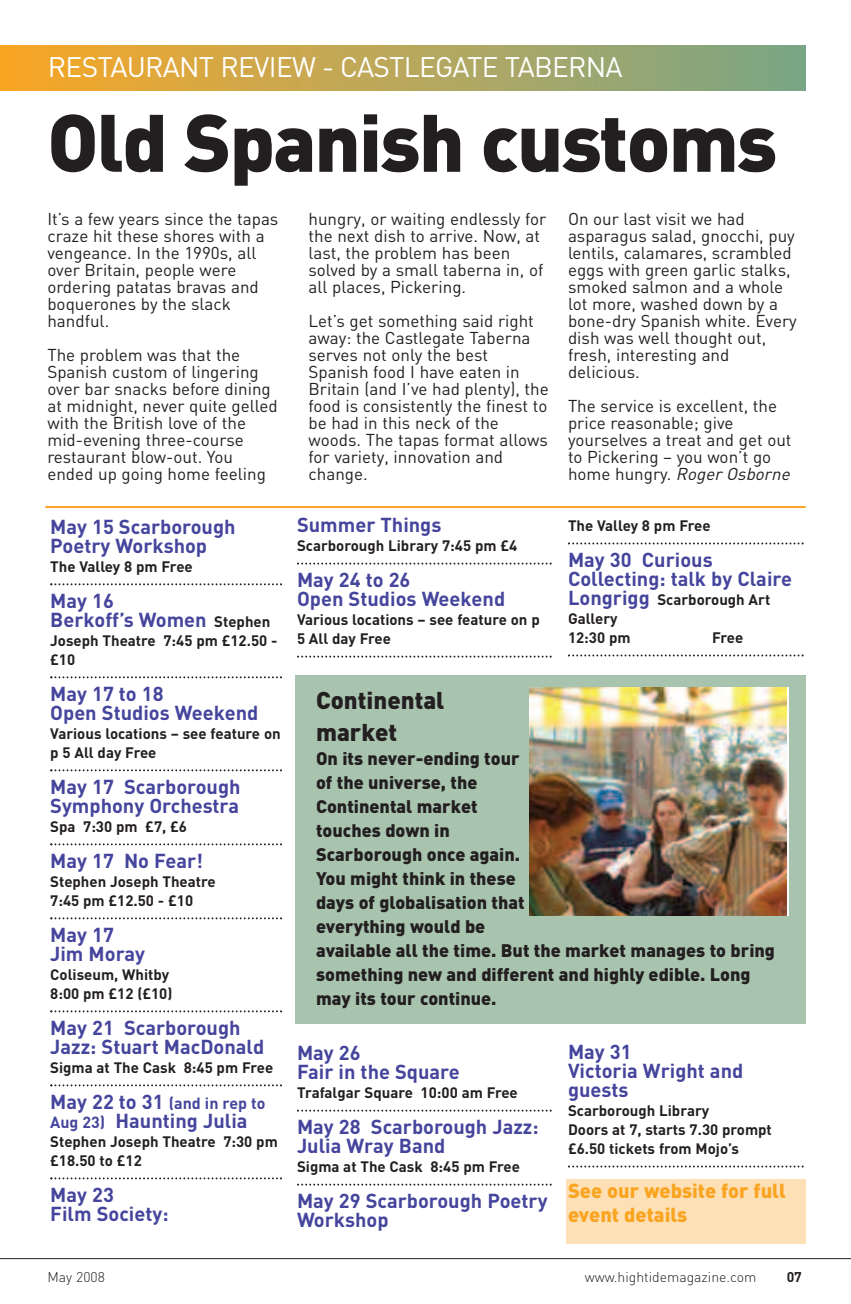
<style>
.page{position:relative;width:851px;height:1304px;background:#fff}
.page>*{position:absolute;margin:0;border:0;box-sizing:border-box;transform-origin:0 0}
.t1{font:900 80px "DIN";letter-spacing:-.02em;color:#231f20}
.t2{font:28px "DIN";letter-spacing:-.025em;color:#fff}
.t3{font:900 24px/32px "DIN";color:#231f20}
.t4{font:700 20px/19px "DIN";color:#45459d}
.t5{font:900 20px/24px "DIN";color:#f9a521}
.t6{font:900 18px/24px "DIN";color:#231f20}
.t7{font:17px/17px "DIN";color:#231f20}
.t8{font:700 16px "DIN";color:#45459d}
.t9{font:700 15px/19px "DIN";color:#231f20}
.t10{font:300 14px "DIN";color:#231f20}
.t11{font:700 14px "DIN";color:#231f20}
.s1{font-size:15px;color:#231f20}
.s2{font-size:20px}
.s3{font-size:16px}
.s4{font-style:italic}
.s5{font-size:20px;color:#45459d}
</style>
<div class="page">
<svg style="left:568px;top:542px;width:235px;height:2px"></svg>
<svg style="left:568px;top:654px;width:235px;height:2px"></svg>
<svg style="left:568px;top:1165px;width:235px;height:2px"></svg>
<svg style="left:297px;top:563px;width:254px;height:2px"></svg>
<svg style="left:297px;top:656px;width:254px;height:2px"></svg>
<svg style="left:297px;top:1110px;width:254px;height:2px"></svg>
<svg style="left:297px;top:1184px;width:254px;height:2px"></svg>
<div style="left:295px;top:675px;width:510px;height:349px;background:#a8c4af"></div>
<div style="left:0;top:45px;width:805px;height:46px;background:linear-gradient(to right,#f9a828,#7aa68a)"></div>
<hr style="left:0;top:1258px;width:850px;height:1px;background:#231f20">
<svg style="left:50px;top:583px;width:232px;height:2px"></svg>
<svg style="left:50px;top:676px;width:232px;height:2px"></svg>
<svg style="left:50px;top:769px;width:232px;height:2px"></svg>
<svg style="left:50px;top:843px;width:232px;height:2px"></svg>
<svg style="left:50px;top:917px;width:232px;height:2px"></svg>
<svg style="left:50px;top:1010px;width:232px;height:2px"></svg>
<svg style="left:50px;top:1084px;width:232px;height:2px"></svg>
<svg style="left:50px;top:1177px;width:232px;height:2px"></svg>
<hr style="left:45px;top:506px;width:760px;height:2px;background:#f9a521">
<img style="left:529px;top:687px;width:257px;height:229px">
<div style="left:566px;top:1179px;width:239px;height:65px;background:#fee0b7"></div>
<h2 class="t2" style="left:48px;top:51px;width:576px">RESTAURANT REVIEW - CASTLEGATE TABERNA</h2>
<h1 class="t1" style="left:47px;top:97px;width:731px">Old Spanish customs</h1>
<p class="t7" style="left:47px;top:211px;width:232px">It’s a few years since the tapas craze hit these shores with a vengeance. In the 1990s, all over Britain, people were ordering patatas bravas and boquerones by the slack handful.</p>
<p class="t7" style="left:47px;top:347px;width:232px">The problem was that the<br>Spanish custom of lingering over bar snacks before dining at midnight, never quite gelled with the British love of the mid-evening three-course restaurant blow-out. You ended up going home feeling</p>
<p class="t4" style="left:50px;top:518px;width:187px">May 15 Scarborough<br>Poetry Workshop</p>
<p class="t9" style="left:50px;top:557px;width:144px">The Valley 8 pm Free</p>
<p class="t4" style="left:50px;top:592px;width:221px">May 16<br>Berkoff’s Women <span class="s1">Stephen</span></p>
<p class="t9" style="left:50px;top:631px;width:229px">Joseph Theatre 7:45 pm £12.50 - £10</p>
<p class="t4" style="left:50px;top:685px;width:210px">May 17 to 18<br>Open Studios Weekend</p>
<p class="t9" style="left:50px;top:724px;width:232px">Various locations – see feature on p 5 All day Free</p>
<p class="t4" style="left:50px;top:778px;width:192px">May 17 Scarborough<br>Symphony Orchestra</p>
<p class="t9" style="left:50px;top:817px;width:138px">Spa 7:30 pm £7, £6</p>
<p class="t4" style="left:50px;top:852px;width:154px">May 17 No Fear!</p>
<p class="t9" style="left:50px;top:872px;width:167px">Stephen Joseph Theatre<br>7:45 pm £12.50 - £10</p>
<p class="t4" style="left:50px;top:926px;width:96px">May 17<br>Jim Moray</p>
<p class="t9" style="left:50px;top:965px;width:124px">Coliseum, Whitby<br>8:00 pm £12 (£10)</p>
<p class="t4" style="left:50px;top:1019px;width:215px">May 21 Scarborough<br>Jazz: Stuart MacDonald</p>
<p class="t9" style="left:50px;top:1058px;width:224px">Sigma at The Cask 8:45 pm Free</p>
<p class="t8" style="left:50px;top:1094px;width:217px"><span class="s2">May 22 to 31</span> (and in rep to</p>
<p class="t4" style="left:50px;top:1112px;width:199px"><span class="s3">Aug 23)</span> Haunting Julia</p>
<p class="t9" style="left:50px;top:1132px;width:229px">Stephen Joseph Theatre 7:30 pm £18.50 to £12</p>
<p class="t4" style="left:50px;top:1186px;width:120px">May 23<br>Film Society:</p>
<p class="t7" style="left:308px;top:210px;width:239px">hungry, or waiting endlessly for the next dish to arrive. Now, at last, the problem has been solved by a small taberna in, of all places, Pickering.</p>
<p class="t7" style="left:308px;top:312px;width:242px">Let’s get something said right away: the Castlegate Taberna serves not only the best<br>Spanish food I have eaten in<br>Britain (and I’ve had plenty), the food is consistently the finest to be had in this neck of the woods. The tapas format allows for variety, innovation and change.</p>
<p class="t4" style="left:297px;top:516px;width:146px">Summer Things</p>
<p class="t9" style="left:297px;top:537px;width:222px">Scarborough Library 7:45 pm £4</p>
<p class="t4" style="left:297px;top:571px;width:210px">May 24 to 26<br>Open Studios Weekend</p>
<p class="t9" style="left:297px;top:611px;width:244px">Various locations – see feature on p<br>5 All day Free</p>
<p class="t7" style="left:568px;top:211px;width:230px">On our last visit we had asparagus salad, gnocchi, puy lentils, calamares, scrambled eggs with green garlic stalks, smoked salmon and a whole lot more, washed down by a bone-dry Spanish white. Every dish was well thought out, fresh, interesting and delicious.</p>
<p class="t7" style="left:568px;top:398px;width:227px">The service is excellent, the price reasonable; give yourselves a treat and get out to Pickering – you won’t go home hungry. <span class="s4">RogerOsborne</span></p>
<p class="t9" style="left:568px;top:516px;width:144px">The Valley 8 pm Free</p>
<p class="t4" style="left:568px;top:551px;width:225px">May 30 Curious<br>Collecting: talk by Claire</p>
<p class="t9" style="left:568px;top:590px;width:204px"><span class="s5">Longrigg</span> Scarborough Art<br>Gallery<br>12:30 pm</p>
<p class="t9" style="left:712px;top:628px;width:33px">Free</p>
<h3 class="t3" style="left:316px;top:685px;width:130px">Continental market</h3>
<p class="t6" style="left:316px;top:747px;width:460px">On its never-ending tour<br>of the universe, the<br>Continental market<br>touches down in<br>Scarborough once again.<br>You might think in these<br>days of globalisation that<br>everything would be<br>available all the time. But the market manages to bring something new and different and highly edible. Long may its tour continue.</p>
<p class="t4" style="left:297px;top:1044px;width:164px">May 26<br>Fair in the Square</p>
<p class="t9" style="left:297px;top:1084px;width:222px">Trafalgar Square 10:00 am Free</p>
<p class="t4" style="left:297px;top:1118px;width:243px">May 28 Scarborough Jazz:<br>Julia Wray Band</p>
<p class="t9" style="left:297px;top:1158px;width:224px">Sigma at The Cask 8:45 pm Free</p>
<p class="t4" style="left:297px;top:1192px;width:252px">May 29 Scarborough Poetry<br>Workshop</p>
<p class="t4" style="left:568px;top:1043px;width:177px">May 31<br>Victoria Wright and guests</p>
<p class="t9" style="left:568px;top:1101px;width:205px">Scarborough Library<br>Doors at 7, starts 7.30 prompt £6.50 tickets from Mojo’s</p>
<p class="t5" style="left:568px;top:1179px;width:219px">See our website for full event details</p>
<p class="t10" style="left:47px;top:1269px;width:59px">May 2008</p>
<p class="t10" style="left:584px;top:1269px;width:173px">www.hightidemagazine.com</p>
<p class="t11" style="left:786px;top:1269px;width:17px">07</p>
</div>
